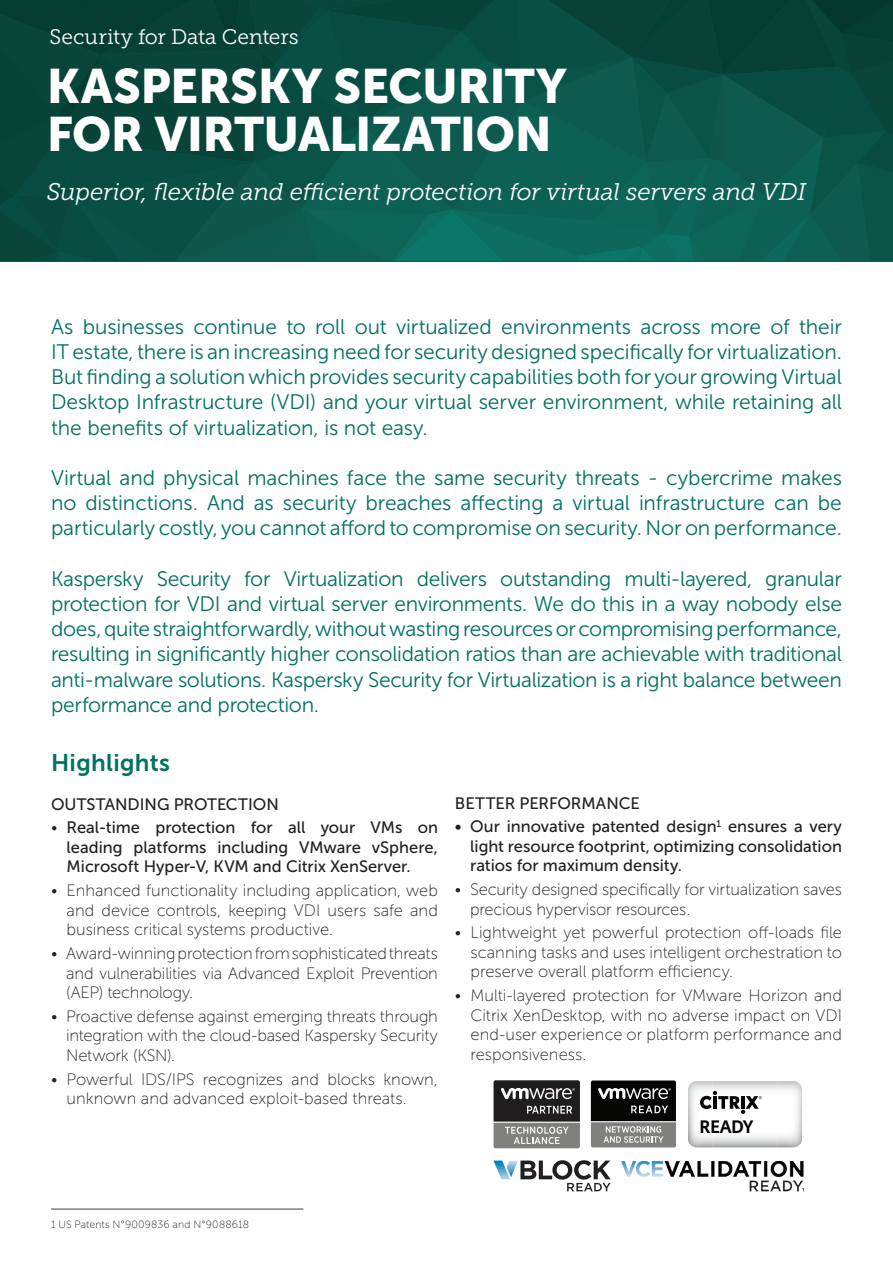
<style>
.page{position:relative;width:893px;height:1263px;background:#fff}
.page>*{position:absolute;margin:0;border:0;box-sizing:border-box;transform-origin:0 0}
.t1{font:48px/48px "Museo Sans 900";letter-spacing:-.01em;color:#fff}
.t2{font:italic 24px "Museo Slab 300";letter-spacing:-.015em;color:#fff}
.t3{font:24px "Museo Sans 700";letter-spacing:.015em;color:#007360}
.t4{font:21px/25.2px "Museo Sans 300";letter-spacing:-.01em;color:#007161;text-align:justify}
.t5{font:21px "Museo Slab 300";letter-spacing:-.005em;color:#fff}
.t6{font:700 17.7px "Citrix Sans";letter-spacing:-.03em;color:#040504}
.t7{font:16.5px/19.5px "Museo Sans 100";letter-spacing:-.005em;color:#231f20;text-align:justify}
.t8{font:16.5px/19.5px "Museo Sans 500";color:#231f20;text-align:justify}
.t9{font:10.5px "Museo Sans 100";letter-spacing:.01em;color:#231f20}
.s1{font-family:"Museo Sans 100"}
</style>
<div class="page">
<svg style="left:0;top:0;width:893px;height:261px;background:#0a5145"></svg>
<svg style="left:494px;top:1080px;width:86px;height:68px;background:#62605f"></svg>
<svg style="left:591px;top:1080px;width:85px;height:67px;background:#535351"></svg>
<img style="left:688px;top:1114px;width:25px;height:33px">
<svg style="left:777px;top:1147px;width:19px;height:1px"></svg>
<img style="left:777px;top:1081px;width:25px;height:66px">
<svg style="left:688px;top:1081px;width:74px;height:33px"></svg>
<svg style="left:493px;top:1160px;width:118px;height:31px"></svg>
<img style="left:621px;top:1161px;width:182px;height:30px">
<hr style="left:51px;top:1209px;width:252px;height:1px;background:#3e3e3f">
<p class="t5" style="left:50px;top:25px;width:250px">Security for Data Centers</p>
<h1 class="t1" style="left:47px;top:62px;width:521px">KASPERSKY SECURITY<br>FOR VIRTUALIZATION</h1>
<p class="t2" style="left:47px;top:179px;width:761px">Superior, flexible and efficient protection for virtual servers and VDI</p>
<p class="t4" style="left:51px;top:314px;width:792px">As businesses continue to roll out virtualized environments across more of their IT estate, there is an increasing need for security designed specifically for virtualization.<br>But finding a solution which provides security capabilities both for your growing Virtual Desktop Infrastructure (VDI) and your virtual server environment, while retaining all the benefits of virtualization, is not easy.</p>
<p class="t4" style="left:51px;top:465px;width:792px">Virtual and physical machines face the same security threats - cybercrime makes no distinctions. And as security breaches affecting a virtual infrastructure can be particularly costly, you cannot afford to compromise on security. Nor on performance.</p>
<p class="t4" style="left:51px;top:566px;width:792px">Kaspersky Security for Virtualization delivers outstanding multi-layered, granular protection for VDI and virtual server environments. We do this in a way nobody else does, quite straightforwardly, without wasting resources or compromising performance, resulting in significantly higher consolidation ratios than are achievable with traditional anti-malware solutions. Kaspersky Security for Virtualization is a right balance between performance and protection.</p>
<p class="t3" style="left:51px;top:749px;width:121px">Highlights</p>
<p class="t8" style="left:51px;top:794px;width:229px">Outstanding Protectio n</p>
<p class="t8" style="left:67px;top:818px;width:373px;text-indent:-16px"><span class="s1">•</span> Real-time protection for all your VMs on leading platforms including VMware vSphere, Microsoft Hyper-V, KVM and Citrix XenServer.</p>
<p class="t7" style="left:67px;top:881px;width:373px;text-indent:-16px">• Enhanced functionality including application, web and device controls, keeping VDI users safe and business critical systems productive.</p>
<p class="t7" style="left:66px;top:944px;width:373px;text-indent:-15px">• Award-winning protection from sophisticated threats and vulnerabilities via Advanced Exploit Prevention (AEP) technology.</p>
<p class="t7" style="left:66px;top:1006px;width:373px;text-indent:-15px">• Proactive defense against emerging threats through integration with the cloud-based Kaspersky Security Network (KSN).</p>
<p class="t7" style="left:67px;top:1069px;width:373px;text-indent:-16px">• Powerful IDS/IPS recognizes and blocks known, unknown and advanced exploit-based threats.</p>
<p class="t8" style="left:455px;top:793px;width:22px">BETTER</p>
<p class="t8" style="left:519px;top:793px;width:89px">PERFORMANCE</p>
<p class="t8" style="left:470px;top:817px;width:373px;text-indent:-15px">• Our innovative patented design<sup>1</sup> ensures a very light resource footprint, optimizing consolidation ratios for maximum density.</p>
<p class="t7" style="left:470px;top:880px;width:373px;text-indent:-15px">• Security designed specifically for virtualization saves precious hypervisor resources.</p>
<p class="t7" style="left:471px;top:923px;width:373px;text-indent:-16px">• Lightweight yet powerful protection off-loads file scanning tasks and uses intelligent orchestration to preserve overall platform efficiency.</p>
<p class="t7" style="left:471px;top:986px;width:373px;text-indent:-16px">• Multi-layered protection for VMware Horizon and Citrix XenDesktop, with no adverse impact on VDI end-user experience or platform performance and responsiveness.</p>
<p class="t6" style="left:699px;top:1115px;width:56px">READY</p>
<p class="t9" style="left:51px;top:1219px;width:200px">1 US Patents N°9009836 and N°9088618</p>
</div>
